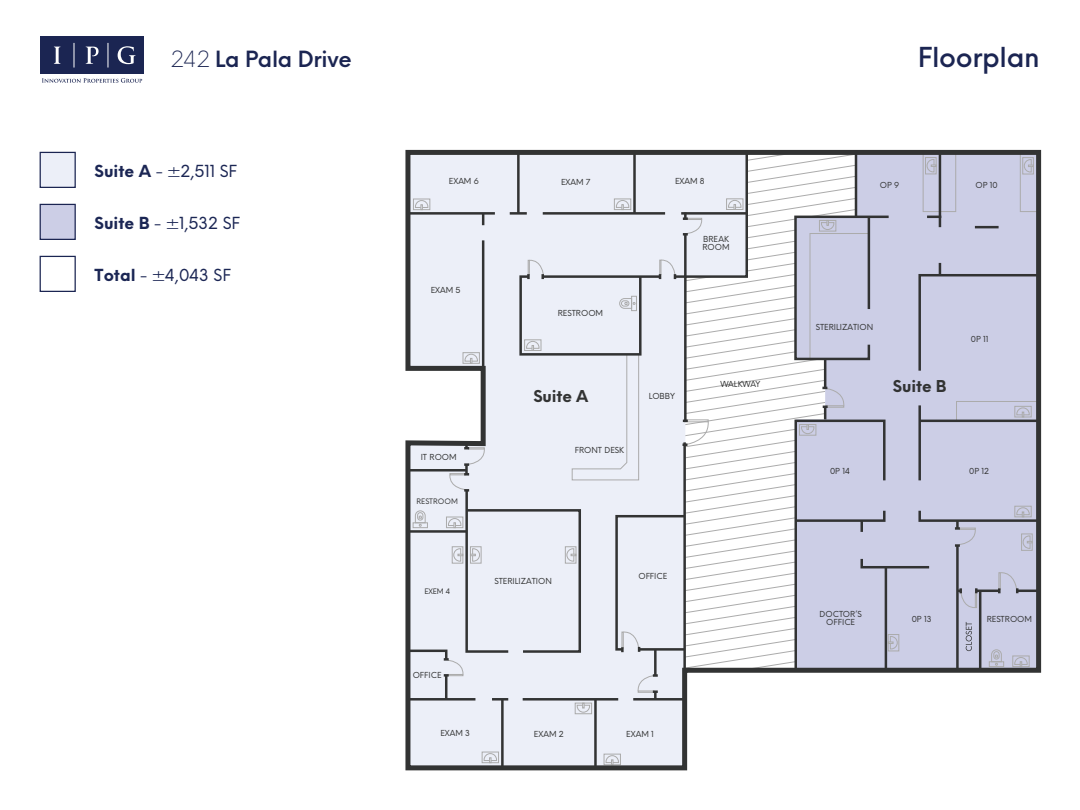
<style>
.page{position:relative;width:1080px;height:810px;background:#fff}
.page>*{position:absolute;margin:0;border:0;box-sizing:border-box;transform-origin:0 0}
.t1{font:500 26.88px "Neue Einstellung";letter-spacing:-.015em;color:#1b2552}
.t2{font:600 21.88px "Neue Einstellung";letter-spacing:-.015em;color:#1b2552}
.t3{font:16.25px "Neue Einstellung";color:#1b2654}
.t4{font:700 16px "Neue Einstellung";letter-spacing:-.005em;color:#323333}
.t5{font:8.12px/8.1px "Neue Einstellung";color:#323333;text-align:center}
.t6{font:8.12px "Neue Einstellung";letter-spacing:-.02em;color:#323333}
.t7{font:7.38px "Neue Einstellung";color:#323333}
.s1{font-weight:300}
.s2{font-weight:700}
</style>
<div class="page">
<svg style="left:42px;top:78px;width:100px;height:5px"></svg>
<div style="left:40px;top:36px;width:104px;height:38px;background:#1b2552"></div>
<svg style="left:74px;top:43px;width:1px;height:25px"></svg>
<svg style="left:108px;top:43px;width:1px;height:25px"></svg>
<svg style="left:54px;top:47px;width:7px;height:17px"></svg>
<svg style="left:118px;top:46px;width:18px;height:18px"></svg>
<svg style="left:86px;top:47px;width:13px;height:17px"></svg>
<svg style="left:405px;top:149px;width:637px;height:622px"></svg>
<svg style="left:405px;top:150px;width:636px;height:563px"></svg>
<div style="left:40px;top:152px;width:36px;height:36px;background:#eceff8;border:1px solid #1b2552"></div>
<div style="left:40px;top:204px;width:36px;height:36px;background:#cccee6;border:1px solid #1b2552"></div>
<div style="left:40px;top:256px;width:36px;height:36px;border:1px solid #1b2552"></div>
<h2 class="t2" style="left:170px;top:39px;width:183px"><span class="s1">242</span> La Pala Drive</h2>
<h1 class="t1" style="left:918px;top:33px;width:123px">Floorplan</h1>
<h3 class="t3" style="left:95px;top:156px;width:144px"><span class="s2">Suite A</span> - ±2,511 SF</h3>
<h3 class="t3" style="left:95px;top:208px;width:147px"><span class="s2">Suite B</span> - ±1,532 SF</h3>
<h3 class="t3" style="left:95px;top:260px;width:138px"><span class="s2">Total</span> - ±4,043 SF</h3>
<p class="t5" style="left:449px;top:176px;width:31px">EXAM 6</p>
<p class="t5" style="left:431px;top:285px;width:31px">EXAM 5</p>
<p class="t5" style="left:421px;top:452px;width:37px">IT ROOM</p>
<p class="t7" style="left:417px;top:494px;width:43px">RESTROOM</p>
<p class="t5" style="left:561px;top:177px;width:31px">EXAM 7</p>
<p class="t5" style="left:675px;top:177px;width:31px">EXAM 8</p>
<p class="t5" style="left:558px;top:308px;width:47px">RESTROOM</p>
<h3 class="t4" style="left:533px;top:382px;width:57px">Suite A</h3>
<p class="t5" style="left:649px;top:391px;width:28px">LOBBY</p>
<p class="t5" style="left:575px;top:446px;width:51px">FRONT DESK</p>
<p class="t5" style="left:702px;top:234px;width:29px;text-align:left">BREAK<br>ROOM</p>
<p class="t6" style="left:720px;top:377px;width:41px">WALKWAY</p>
<p class="t7" style="left:424px;top:585px;width:27px">EXEM 4</p>
<p class="t5" style="left:494px;top:577px;width:59px">STERILIZATION</p>
<p class="t5" style="left:638px;top:571px;width:30px">OFFICE</p>
<p class="t5" style="left:413px;top:670px;width:30px">OFFICE</p>
<p class="t5" style="left:440px;top:728px;width:31px">EXAM 3</p>
<p class="t5" style="left:534px;top:729px;width:31px">EXAM 2</p>
<p class="t5" style="left:626px;top:729px;width:29px">EXAM 1</p>
<p class="t5" style="left:880px;top:180px;width:21px">OP 9</p>
<p class="t5" style="left:976px;top:180px;width:24px">OP 10</p>
<p class="t5" style="left:816px;top:322px;width:59px">STERILIZATION</p>
<h3 class="t4" style="left:893px;top:372px;width:55px">Suite B</h3>
<p class="t5" style="left:971px;top:334px;width:19px">0P 11</p>
<p class="t5" style="left:830px;top:466px;width:21px">0P 14</p>
<p class="t5" style="left:969px;top:466px;width:21px">0P 12</p>
<p class="t5" style="left:820px;top:609px;width:44px">DOCTOR’S<br>OFFICE</p>
<p class="t5" style="left:912px;top:614px;width:21px">0P 13</p>
<p class="t5" style="left:987px;top:614px;width:47px">RESTROOM</p>
</div>
